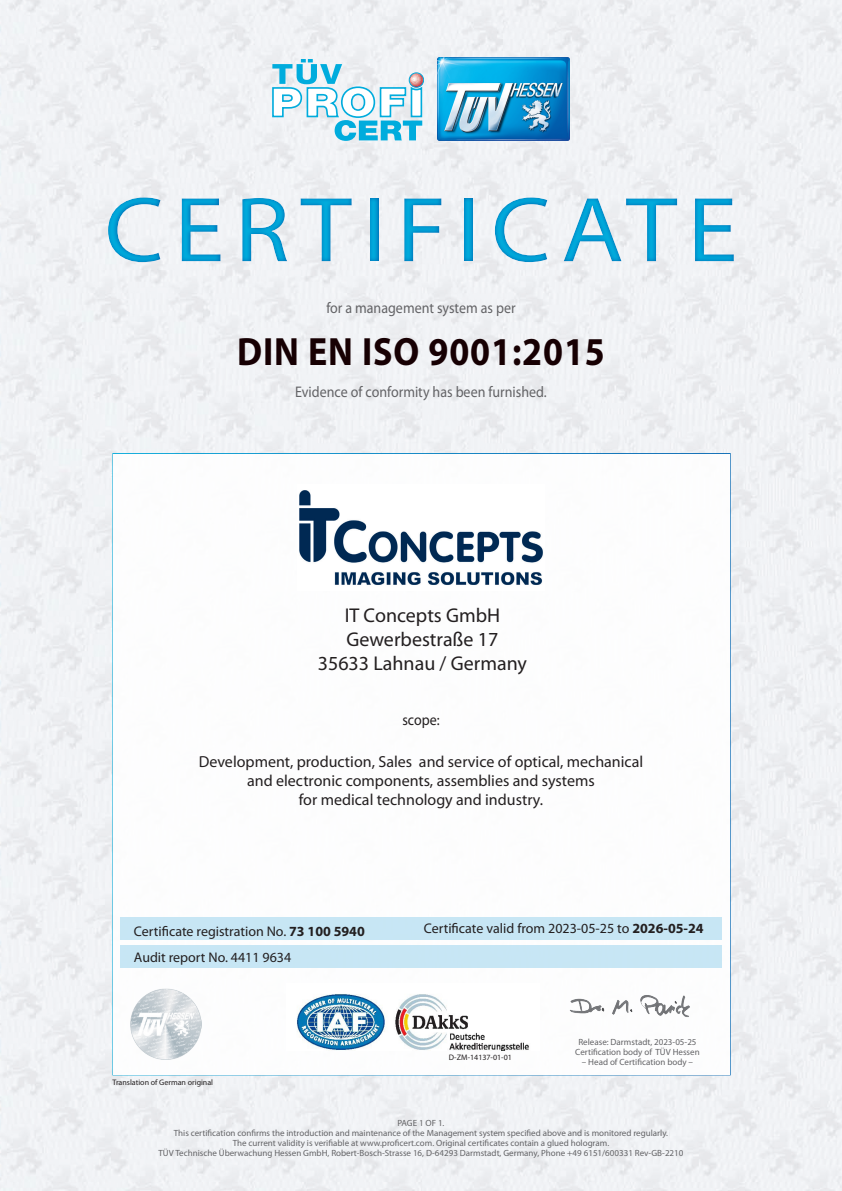
<style>
.page{position:relative;width:842px;height:1191px;background:#fff}
.page>*{position:absolute;margin:0;border:0;box-sizing:border-box;transform-origin:0 0}
.t1{font:93px "Myriad Pro";letter-spacing:.1em;color:#00acdd;scale:1.1 1}
.t2{font:700 39.6px "Myriad Pro";letter-spacing:.025em;color:#170003;scale:.91 1}
.t3{font:20px "Myriad Pro";color:#231f20}
.t4{font:16px "Myriad Pro";color:#231f20}
.t5{font:15.4px "Myriad Pro";color:#636366;scale:.91 1}
.t6{font:15.4px "Myriad Pro";color:#231f20;scale:.91 1}
.t7{font:14px "Myriad Pro";color:#231f20}
.t8{font:9px/10px "Myriad Pro";color:#636366;text-align:center}
.t9{font:8px "Myriad Pro";color:#231f20}
.s1{font-weight:700}
</style>
<div class="page">
<img style="left:0;top:0;width:842px;height:1191px">
<img style="left:437px;top:57px;width:132px;height:83px">
<svg style="left:272px;top:59px;width:152px;height:82px"></svg>
<div style="left:112px;top:453px;width:619px;height:622px;background:#fff;border:2px solid #fff"></div>
<div style="left:120px;top:945px;width:602px;height:23px;background:#c1e4f4"></div>
<div style="left:121px;top:917px;width:601px;height:22px;background:#c1e4f4"></div>
<img style="left:744px;top:810px;width:77px;height:55px">
<img style="left:736px;top:724px;width:98px;height:40px">
<img style="left:735px;top:636px;width:95px;height:35px">
<img style="left:736px;top:549px;width:93px;height:35px">
<img style="left:737px;top:479px;width:91px;height:36px">
<div style="left:642px;top:1096px;width:99px;height:53px;background:#f0f1f4"></div>
<img style="left:569px;top:995px;width:121px;height:22px">
<img style="left:297px;top:994px;width:232px;height:57px">
<div style="left:0;top:172px;width:842px;height:114px;background:#006bb6;opacity:.75"></div>
<img style="left:130px;top:988px;width:71px;height:71px">
<img style="left:299px;top:490px;width:244px;height:95px">
<h1 class="t1" style="left:104px;top:173px;width:577px">CERTIFICATE</h1>
<p class="t5" style="left:326px;top:298px;width:209px">for a management system as per</p>
<p class="t2" style="left:237px;top:326px;width:406px">DIN EN ISO 9001:2015</p>
<p class="t5" style="left:295px;top:382px;width:278px">Evidence of conformity has been furnished.</p>
<p class="t3" style="left:345px;top:603px;width:157px">IT Concepts GmbH</p>
<p class="t3" style="left:346px;top:627px;width:153px">Gewerbestraße 17</p>
<p class="t3" style="left:318px;top:651px;width:211px">35633 Lahnau / Germany</p>
<p class="t6" style="left:402px;top:710px;width:42px">scope:</p>
<p class="t4" style="left:199px;top:752px;width:446px">Development, production, Sales and service of optical, mechanical</p>
<p class="t4" style="left:247px;top:771px;width:349px">and electronic components, assemblies and systems</p>
<p class="t4" style="left:299px;top:790px;width:246px">for medical technology and industry.</p>
<p class="t7" style="left:134px;top:922px;width:232px">Certificate registration No. <span class="s1">73 100 5940</span></p>
<p class="t7" style="left:134px;top:948px;width:159px">Audit report No. 4411 9634</p>
<p class="t9" style="left:112px;top:1077px;width:102px">Translation of German original</p>
<p class="t7" style="left:424px;top:919px;width:281px">Certificate valid from 2023-05-25 to <span class="s1">2026-05-24</span></p>
<p class="t9" style="left:449px;top:1052px;width:65px">D-ZM-14137-01-01</p>
<p class="t8" style="left:575px;top:1037px;width:126px">Release: Darmstadt, 2023-05-25<br>Certification body of TÜV Hessen</p>
<p class="t8" style="left:582px;top:1057px;width:113px">– Head of Certification body –</p>
<p class="t8" style="left:397px;top:1118px;width:49px">PAGE 1 OF 1.</p>
<p class="t8" style="left:174px;top:1128px;width:496px">This certification confirms the introduction and maintenance of the Management system specified above and is monitored regularly.</p>
<p class="t8" style="left:233px;top:1138px;width:378px">The current validity is verifiable at www.proficert.com. Original certificates contain a glued hologram.</p>
<p class="t8" style="left:159px;top:1148px;width:526px">TÜV Technische Überwachung Hessen GmbH, Robert-Bosch-Strasse 16, D-64293 Darmstadt, Germany, Phone +49 6151/600331 Rev-GB-2210</p>
</div>
